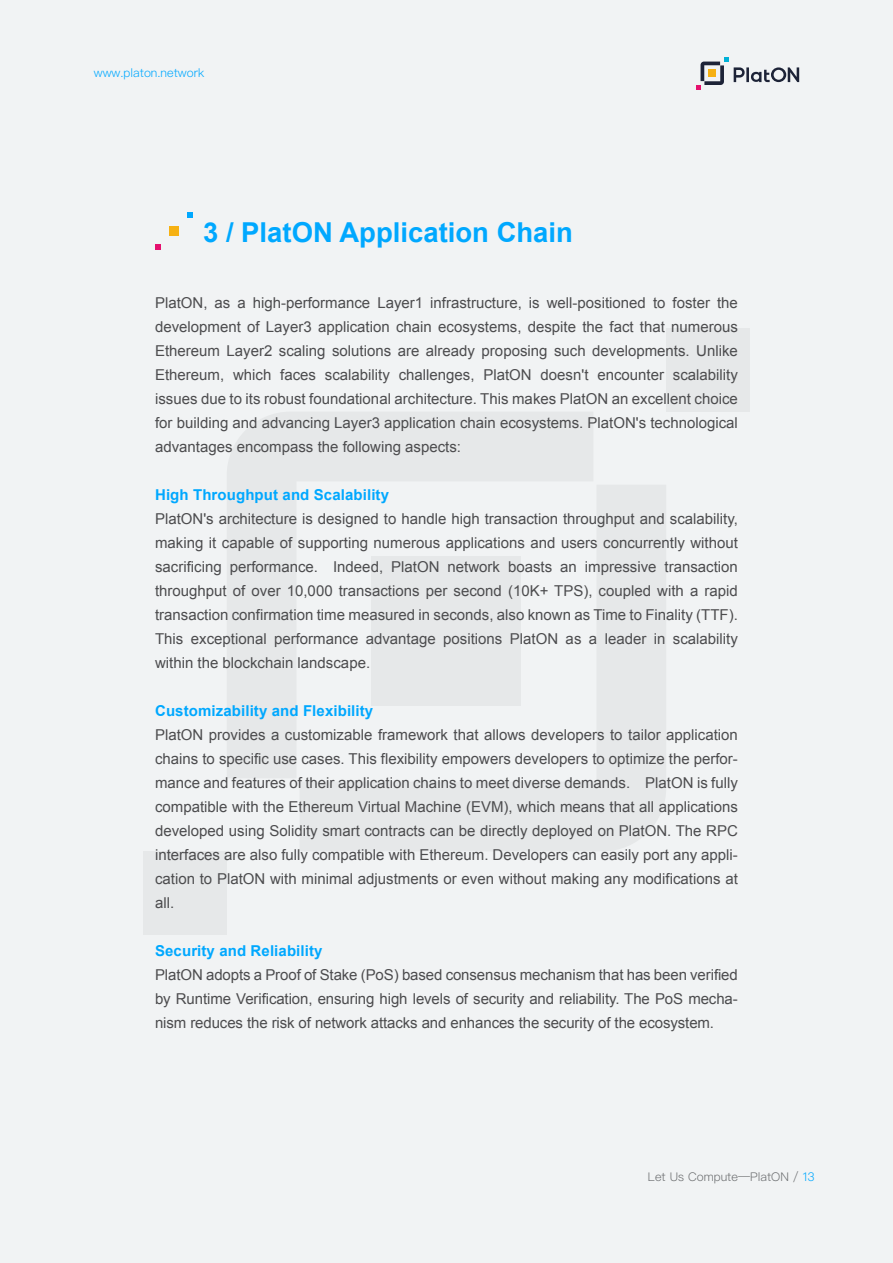
<style>
.page{position:relative;width:893px;height:1263px;background:#f1f3f4}
.page>*{position:absolute;margin:0;border:0;box-sizing:border-box;transform-origin:0 0}
.t1{font:700 27.45px "Arial";color:#00a8ff}
.t2{font:15px/24px "Arial";color:#4c4c4e;text-align:justify}
.t3{font:700 15px "Arial";letter-spacing:.005em;color:#00a8ff}
.t4{font:300 12px "Ping Fang SC";color:#6c6e70}
.t5{font:300 12px "Ping Fang SC";color:#00a8ff}
.s1{color:#00a8ff}
</style>
<div class="page">
<div style="left:300px;top:485px;width:366px;height:366px;background:#e6e8e9"></div>
<svg style="left:227px;top:412px;width:366px;height:366px;fill:#e6e8e9"></svg>
<div style="left:666px;top:328px;width:83px;height:84px;background:#e6e8e9"></div>
<div style="left:144px;top:851px;width:83px;height:83px;background:#e6e8e9"></div>
<svg style="left:734px;top:67px;width:65px;height:15px"></svg>
<svg style="left:696px;top:57px;width:32px;height:32px"></svg>
<div style="left:169px;top:227px;width:9px;height:9px;background:#f6b113"></div>
<svg style="left:187px;top:212px;width:6px;height:6px"></svg>
<svg style="left:155px;top:245px;width:5px;height:5px"></svg>
<p class="t5" style="left:94px;top:65px;width:112px">www.platon.network</p>
<h1 class="t1" style="left:203px;top:215px;width:371px">3 / PlatON Application Chain</h1>
<p class="t2" style="left:155px;top:291px;width:584px">PlatON, as a high-performance Layer1 infrastructure, is well-positioned to foster the development of Layer3 application chain ecosystems, despite the fact that numerous Ethereum Layer2 scaling solutions are already proposing such developments. Unlike Ethereum, which faces scalability challenges, PlatON doesn't encounter scalability issues due to its robust foundational architecture. This makes PlatON an excellent choice for building and advancing Layer3 application chain ecosystems. PlatON's technological advantages encompass the following aspects:</p>
<p class="t3" style="left:155px;top:485px;width:236px">High Throughput and Scalability</p>
<p class="t2" style="left:155px;top:507px;width:584px">PlatON's architecture is designed to handle high transaction throughput and scalability, making it capable of supporting numerous applications and users concurrently without sacrificing performance. Indeed, PlatON network boasts an impressive transaction throughput of over 10,000 transactions per second (10K+ TPS), coupled with a rapid transaction confirmation time measured in seconds, also known as Time to Finality (TTF).<br>This exceptional performance advantage positions PlatON as a leader in scalability within the blockchain landscape.</p>
<p class="t3" style="left:155px;top:701px;width:220px">Customizability and Flexibility</p>
<p class="t2" style="left:155px;top:723px;width:584px">PlatON provides a customizable framework that allows developers to tailor application chains to specific use cases. This flexibility empowers developers to optimize the perfor&shy;mance and features of their application chains to meet diverse demands. PlatON is fully compatible with the Ethereum Virtual Machine (EVM), which means that all applications developed using Solidity smart contracts can be directly deployed on PlatON. The RPC interfaces are also fully compatible with Ethereum. Developers can easily port any appli&shy;cation to PlatON with minimal adjustments or even without making any modifications at all.</p>
<p class="t3" style="left:155px;top:941px;width:169px">Security and Reliability</p>
<p class="t2" style="left:155px;top:963px;width:584px">PlatON adopts a Proof of Stake (PoS) based consensus mechanism that has been verified by Runtime Verification, ensuring high levels of security and reliability. The PoS mecha&shy;nism reduces the risk of network attacks and enhances the security of the ecosystem.</p>
<p class="t4" style="left:648px;top:1170px;width:168px">Let Us Compute—PlatON / <span class="s1">13</span></p>
</div>
